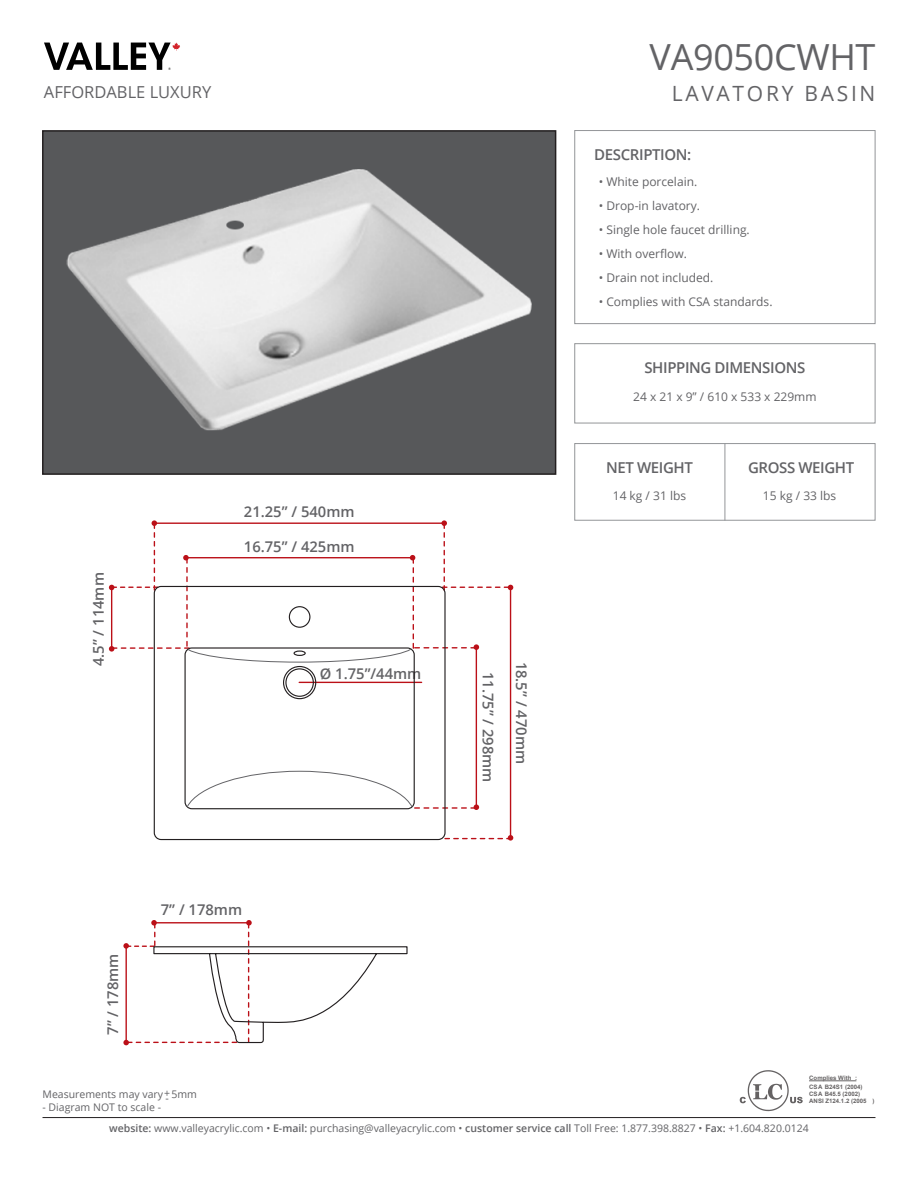
<style>
.page{position:relative;width:918px;height:1188px;background:#fff}
.page>*{position:absolute;margin:0;border:0;box-sizing:border-box;transform-origin:0 0}
.t1{font:36px "Open Sans";letter-spacing:-.01em;color:#636366}
.t2{font:21px "Open Sans";letter-spacing:.13em;color:#636366}
.t3{font:16.5px "Open Sans";color:#636366}
.t4{font:600 15px "Open Sans";letter-spacing:-.025em;color:#636366}
.t5{font:600 14.85px "Open Sans";color:#636366}
.t6{font:12px "Open Sans";color:#636366}
.t7{font:10.5px "Open Sans";color:#636366}
.t8{font:700 6px/8.7px "Arial";color:#231f20}
.s1{font-weight:600}
</style>
<div class="page">
<svg style="left:740px;top:1070px;width:63px;height:41px"></svg>
<hr style="left:809px;top:1081px;width:47px;height:1px;background:#231f20">
<hr style="left:43px;top:1117px;width:832px;height:1px;background:#231f20">
<div style="left:42px;top:130px;width:514px;height:345px;background:#57585a;border:2px solid #231f20"></div>
<div style="left:574px;top:343px;width:301px;height:80px;border:1px solid #939598"></div>
<div style="left:574px;top:443px;width:301px;height:78px;border:1px solid #939598"></div>
<hr style="left:725px;top:443px;width:1px;height:78px;background:#939598">
<svg style="left:44px;top:43px;width:136px;height:27px"></svg>
<div style="left:574px;top:130px;width:301px;height:194px;border:1px solid #939598"></div>
<hr style="left:510px;top:587px;width:1px;height:251px;background:#bb1018">
<svg style="left:446px;top:835px;width:67px;height:6px"></svg>
<hr style="left:125px;top:946px;width:2px;height:97px;background:#bb1018">
<svg style="left:123px;top:920px;width:30px;height:29px"></svg>
<svg style="left:123px;top:1040px;width:27px;height:5px"></svg>
<svg style="left:109px;top:520px;width:404px;height:290px"></svg>
<svg style="left:153px;top:650px;width:255px;height:394px"></svg>
<img style="left:66px;top:169px;width:466px;height:262px">
<p class="t3" style="left:44px;top:80px;width:169px">AFFORDABLE LUXURY</p>
<p class="t5" style="left:244px;top:502px;width:112px">21.25” / 540mm</p>
<p class="t5" style="left:88px;top:666px;width:95px;rotate:-90deg">4.5” / 114mm</p>
<p class="t5" style="left:244px;top:536px;width:112px">16.75” / 425mm</p>
<p class="t5" style="left:320px;top:664px;width:103px">Ø 1.75”/44mm</p>
<p class="t5" style="left:103px;top:1035px;width:83px;rotate:-90deg">7” / 178mm</p>
<p class="t5" style="left:161px;top:899px;width:83px">7” / 178mm</p>
<p class="t7" style="left:43px;top:1087px;width:156px">Measurements may vary 5mm</p>
<p class="t7" style="left:43px;top:1100px;width:120px">- Diagram NOT to scale -</p>
<p class="t7" style="left:164px;top:1086px;width:8px">+</p>
<p class="t7" style="left:165px;top:1091px;width:5px">-</p>
<p class="t5" style="left:498px;top:672px;width:112px;rotate:90deg">11.75” / 298mm</p>
<p class="t5" style="left:532px;top:662px;width:104px;rotate:90deg">18.5” / 470mm</p>
<p class="t1" style="left:650px;top:32px;width:227px">VA9050CWHT</p>
<p class="t2" style="left:672px;top:79px;width:205px">LAVATORY BASIN</p>
<p class="t4" style="left:594px;top:144px;width:99px">DESCRIPTION:</p>
<p class="t6" style="left:599px;top:173px;width:100px">• White porcelain.</p>
<p class="t6" style="left:599px;top:197px;width:103px">• Drop-in lavatory.</p>
<p class="t6" style="left:599px;top:221px;width:153px">• Single hole faucet drilling.</p>
<p class="t6" style="left:599px;top:245px;width:90px">• With overflow.</p>
<p class="t6" style="left:599px;top:269px;width:116px">• Drain not included.</p>
<p class="t6" style="left:599px;top:293px;width:175px">• Complies with CSA standards.</p>
<p class="t4" style="left:644px;top:357px;width:163px">SHIPPING DIMENSIONS</p>
<p class="t6" style="left:633px;top:389px;width:185px">24 x 21 x 9” / 610 x 533 x 229mm</p>
<p class="t4" style="left:606px;top:457px;width:88px">NET WEIGHT</p>
<p class="t4" style="left:748px;top:457px;width:108px">GROSS WEIGHT</p>
<p class="t6" style="left:613px;top:487px;width:75px">14 kg / 31 lbs</p>
<p class="t6" style="left:763px;top:487px;width:75px">15 kg / 33 lbs</p>
<p class="t8" style="left:809px;top:1074px;width:55px">Complies With :<br>CSA B24S1 (2004)</p>
<p class="t8" style="left:809px;top:1090px;width:67px;line-height:7.4px">CSA B45.5 (2002)<br>ANSI Z124.1.2 (2005 )</p>
<p class="t7" style="left:109px;top:1121px;width:701px"><span class="s1">website:</span> www.valleyacrylic.com • <span class="s1">E-mail:</span> purchasing@valleyacrylic.com • <span class="s1">customer service call</span> Toll Free: 1.877.398.8827 • <span class="s1">Fax:</span> +1.604.820.0124</p>
</div>
